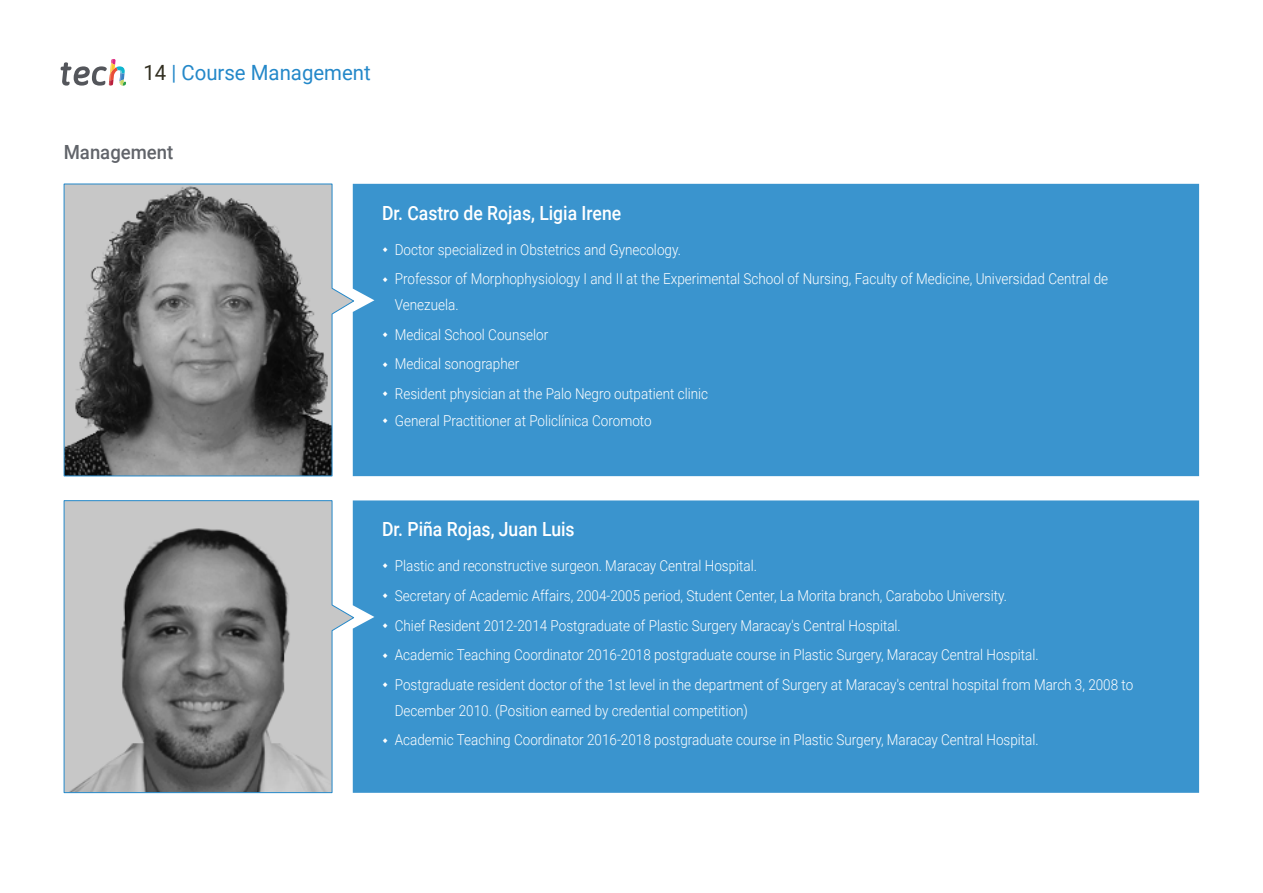
<style>
.page{position:relative;width:1263px;height:893px;background:#fff}
.page>*{position:absolute;margin:0;border:0;box-sizing:border-box;transform-origin:0 0}
.t1{font:21px "Roboto";color:#2488c9}
.t2{font:500 19.5px "Roboto";color:#fff;scale:.9 1}
.t3{font:500 19.5px "Roboto";color:#61646a;scale:.95 1}
.t4{font:300 15px/29.7px "Roboto";color:#fff;scale:.9 1}
.s1{color:#312e20}
</style>
<div class="page">
<svg style="left:61px;top:59px;width:65px;height:27px"></svg>
<div style="left:354px;top:500px;width:845px;height:293px;background:#3a94ce"></div>
<svg style="left:64px;top:500px;width:290px;height:293px;background:#9ea0a1"></svg>
<div style="left:354px;top:184px;width:845px;height:292px;background:#3a94ce"></div>
<svg style="left:64px;top:184px;width:290px;height:292px;background:#818283"></svg>
<svg style="left:383px;top:563px;width:4px;height:5px"></svg>
<svg style="left:383px;top:593px;width:4px;height:5px"></svg>
<svg style="left:383px;top:623px;width:4px;height:5px"></svg>
<svg style="left:383px;top:653px;width:4px;height:5px"></svg>
<svg style="left:383px;top:682px;width:4px;height:5px"></svg>
<svg style="left:383px;top:738px;width:4px;height:5px"></svg>
<svg style="left:383px;top:247px;width:4px;height:5px"></svg>
<svg style="left:383px;top:277px;width:4px;height:5px"></svg>
<svg style="left:383px;top:332px;width:4px;height:5px"></svg>
<svg style="left:383px;top:362px;width:4px;height:5px"></svg>
<svg style="left:383px;top:391px;width:4px;height:5px"></svg>
<svg style="left:383px;top:418px;width:4px;height:5px"></svg>
<h1 class="t1" style="left:144px;top:57px;width:229px"><span class="s1">14</span> | Course Management</h1>
<h2 class="t3" style="left:64px;top:139px;width:117px">Management</h2>
<h2 class="t2" style="left:382px;top:199px;width:267px">Dr. Castro de Rojas, Ligia Irene</h2>
<p class="t4" style="left:395px;top:234px;width:794px">Doctor specialized in Obstetrics and Gynecology.<br>Professor of Morphophysiology I and II at the Experimental School of Nursing, Faculty of Medicine, Universidad Central de</p>
<p class="t4" style="left:395px;top:289px;width:350px">Venezuela.<br>Medical School Counselor<br>Medical sonographer<br>Resident physician at the Palo Negro outpatient clinic</p>
<p class="t4" style="left:395px;top:405px;width:287px">General Practitioner at Policlínica Coromoto</p>
<h2 class="t2" style="left:382px;top:516px;width:216px">Dr. Piña Rojas, Juan Luis</h2>
<p class="t4" style="left:395px;top:550px;width:822px">Plastic and reconstructive surgeon. Maracay Central Hospital.<br>Secretary of Academic Affairs, 2004-2005 period, Student Center, La Morita branch, Carabobo University.<br>Chief Resident 2012-2014 Postgraduate of Plastic Surgery Maracay's Central Hospital.<br>Academic Teaching Coordinator 2016-2018 postgraduate course in Plastic Surgery, Maracay Central Hospital.<br>Postgraduate resident doctor of the 1st level in the department of Surgery at Maracay's central hospital from March 3, 2008 to</p>
<p class="t4" style="left:395px;top:695px;width:717px">December 2010. (Position earned by credential competition)<br>Academic Teaching Coordinator 2016-2018 postgraduate course in Plastic Surgery, Maracay Central Hospital.</p>
</div>
